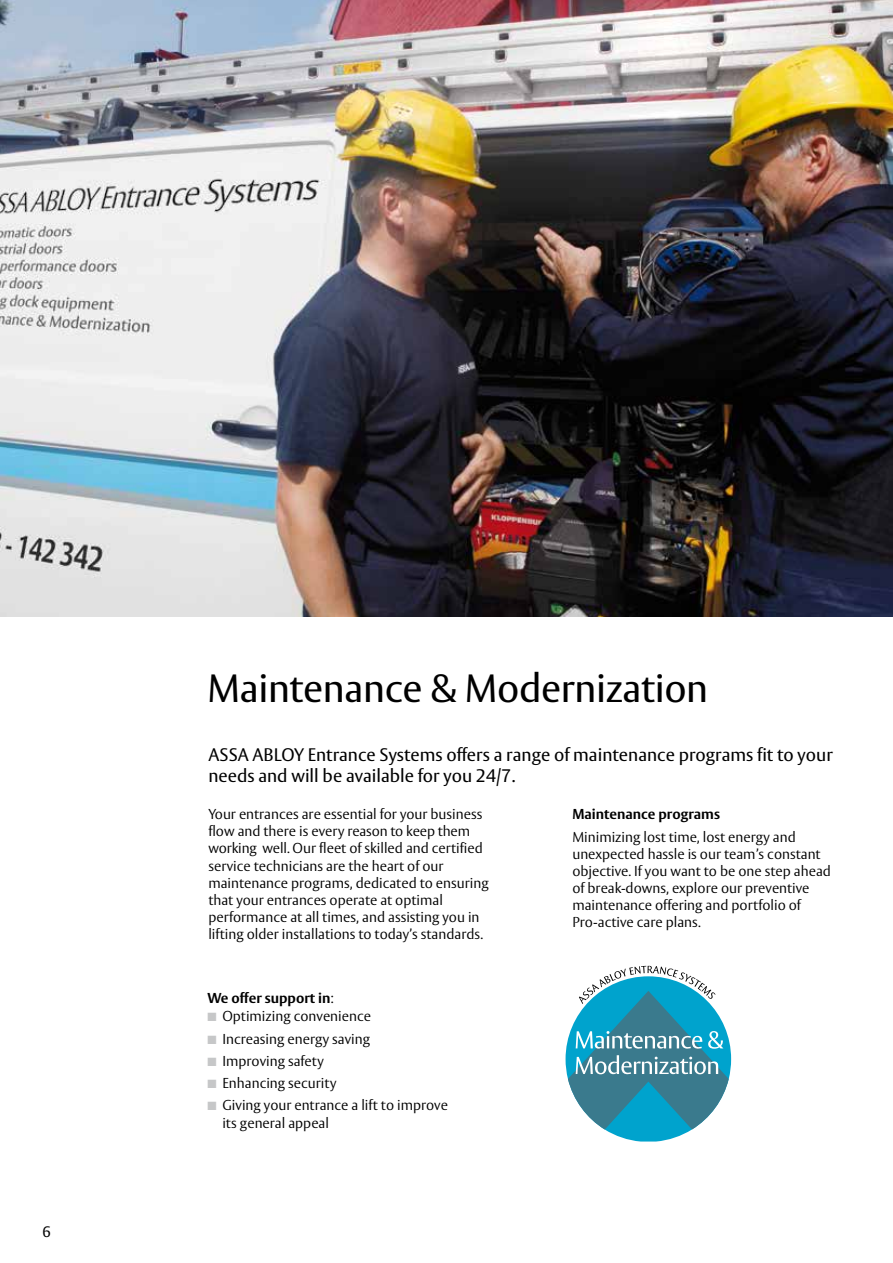
<style>
.page{position:relative;width:893px;height:1263px;background:#fff}
.page>*{position:absolute;margin:0;border:0;box-sizing:border-box;transform-origin:0 0}
.t1{font:39px "ASSA Vesta";letter-spacing:-.01em;color:#000}
.t2{font:18px/21px "ASSA Vesta";color:#000}
.t3{font:15px "ASSA Vesta";color:#000}
.t4{font:300 14.25px/17.1px "ASSA Vesta";color:#000}
.t5{font:700 14.25px "ASSA Vesta";color:#000}
.s1{font-weight:300}
.s2{color:#c6c7c8}
</style>
<div class="page">
<svg style="left:566px;top:966px;width:165px;height:175px"></svg>
<img style="left:0;top:0;width:893px;height:617px">
<p class="t3" style="left:43px;top:1223px;width:10px">6</p>
<h1 class="t1" style="left:207px;top:665px;width:502px">Maintenance &amp; Modernization</h1>
<p class="t2" style="left:208px;top:745px;width:626px">ASSA ABLOY Entrance Systems offers a range of maintenance programs fit to your needs and will be available for you 24/7.</p>
<p class="t4" style="left:208px;top:806px;width:282px">Your entrances are essential for your business flow and there is every reason to keep them working well. Our fleet of skilled and certified service technicians are the heart of our maintenance programs, dedicated to ensuring that your entrances operate at optimal performance at all times, and assisting you in lifting older installations to today’s standards.</p>
<p class="t5" style="left:207px;top:989px;width:128px">We offer support in<span class="s1">:</span></p>
<p class="t4" style="left:207px;top:1008px;width:165px"><span class="s2">■</span> Optimizing convenience</p>
<p class="t4" style="left:207px;top:1031px;width:164px"><span class="s2">■</span> Increasing energy saving</p>
<p class="t4" style="left:207px;top:1053px;width:118px"><span class="s2">■</span> Improving safety</p>
<p class="t4" style="left:207px;top:1075px;width:130px"><span class="s2">■</span> Enhancing security</p>
<p class="t4" style="left:222px;top:1097px;width:227px;line-height:18px;text-indent:-15px"><span class="s2">■</span> Giving your entrance a lift to improve its general appeal</p>
<p class="t5" style="left:572px;top:805px;width:149px">Maintenance programs</p>
<p class="t4" style="left:572px;top:829px;width:260px">Minimizing lost time, lost energy and unexpected hassle is our team’s constant objective. If you want to be one step ahead of break-downs, explore our preventive maintenance offering and portfolio of Pro-active care plans.</p>
</div>
